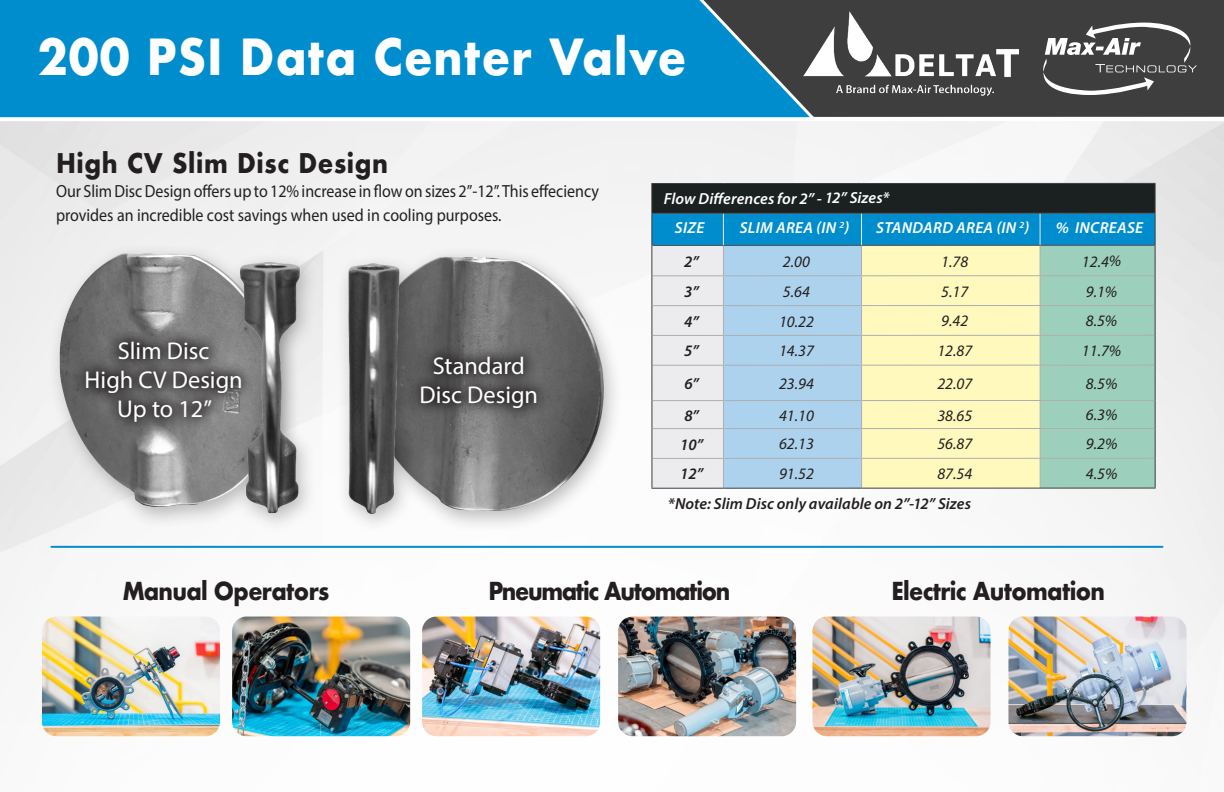
<style>
.page{position:relative;width:1224px;height:792px;background:#fff}
.page>*{position:absolute;margin:0;border:0;box-sizing:border-box;transform-origin:0 0}
.Page_Header{font:700 48.4px "Futura";letter-spacing:.025em;color:#fff;scale:.91 1}
.Paragraph_Style_2{font:700 26.4px "Futura";letter-spacing:.025em;color:#231f20;scale:.91 1}
.t1{font:24.4px "Myriad Pro";color:#fff}
.Paragraph_Style_2-2{font:700 24.2px "Futura";letter-spacing:-.03em;color:#231f20;scale:.91 1}
.Paragraph_Style_2-3{font:700 24.2px "Futura";letter-spacing:-.06em;color:#231f20;scale:.91 1}
.Paragraph_Style_2-4{font:17.6px/24px "Myriad Pro";color:#231f20;scale:.91 1}
.t2{font:italic 16px "Myriad Pro";color:#231f20}
.t3{font:italic 600 16px "Myriad Pro";letter-spacing:.02em;color:#fff}
.t4{font:italic 600 16px "Myriad Pro";letter-spacing:.005em;color:#231f20}
</style>
<div class="page">
<div style="left:0;top:0;width:604px;height:118px;background:#008dce"></div>
<svg style="left:604px;top:0;width:620px;height:123px;background:#376c85"></svg>
<img style="left:803px;top:12px;width:215px;height:83px">
<svg style="left:1043px;top:23px;width:154px;height:72px;background:#616162"></svg>
<img style="left:33px;top:214px;width:245px;height:373px">
<img style="left:377px;top:214px;width:248px;height:340px">
<div style="left:71px;top:327px;width:184px;height:110px;background:#231f20;opacity:.92"></div>
<div style="left:227px;top:251px;width:192px;height:284px;background:#fafafa"></div>
<img style="left:104px;top:192px;width:465px;height:337px">
<hr style="left:651px;top:183px;width:72px;height:1px;background:#3e3e3f">
<hr style="left:723px;top:183px;width:138px;height:1px;background:#3e3e3f">
<hr style="left:861px;top:183px;width:179px;height:1px;background:#3e3e3f">
<hr style="left:1040px;top:183px;width:116px;height:1px;background:#3e3e3f">
<svg style="left:651px;top:184px;width:505px;height:304px;background:#a7c4bd"></svg>
<hr style="left:1155px;top:428px;width:1px;height:30px;background:#3e3e3f">
<hr style="left:651px;top:458px;width:1px;height:30px;background:#3e3e3f">
<hr style="left:1155px;top:458px;width:1px;height:30px;background:#3e3e3f">
<hr style="left:651px;top:488px;width:73px;height:1px;background:#3e3e3f">
<hr style="left:724px;top:488px;width:138px;height:1px;background:#3e3e3f">
<hr style="left:862px;top:488px;width:178px;height:1px;background:#3e3e3f">
<hr style="left:1040px;top:488px;width:116px;height:1px;background:#3e3e3f">
<img style="left:618px;top:617px;width:178px;height:119px">
<img style="left:42px;top:617px;width:178px;height:119px">
<img style="left:232px;top:617px;width:178px;height:119px">
<img style="left:1008px;top:617px;width:179px;height:119px">
<img style="left:812px;top:617px;width:179px;height:119px">
<img style="left:422px;top:617px;width:178px;height:119px">
<hr style="left:51px;top:546px;width:1112px;height:2px;background:#008dce">
<p class="Page_Header" style="left:38px;top:22px;width:714px">200 PSI Data Center Valve</p>
<p class="Paragraph_Style_2" style="left:56px;top:144px;width:366px">High CV Slim Disc Design</p>
<p class="Paragraph_Style_2-4" style="left:56px;top:179px;width:598px">Our Slim Disc Design offers up to 12% increase in flow on sizes 2”-12”. This effeciency provides an incredible cost savings when used in cooling purposes.</p>
<p class="t1" style="left:118px;top:336px;width:93px">Slim Disc</p>
<p class="t1" style="left:85px;top:365px;width:160px">High CV Design</p>
<p class="t1" style="left:117px;top:394px;width:96px">Up to 12”</p>
<p class="t1" style="left:433px;top:350px;width:94px">Standard</p>
<p class="t1" style="left:420px;top:380px;width:120px">Disc Design</p>
<p class="t3" style="left:664px;top:188px;width:227px">Flow Differences for 2” - 12” Sizes*</p>
<p class="t3" style="left:675px;top:218px;width:31px">SIZE</p>
<p class="t3" style="left:740px;top:218px;width:111px">SLIM AREA (IN <sup>2</sup>)</p>
<p class="t3" style="left:876px;top:218px;width:154px">STANDARD AREA (IN <sup>2</sup>)</p>
<p class="t3" style="left:1056px;top:218px;width:89px">% INCREASE</p>
<p class="t4" style="left:684px;top:251px;width:16px">2”</p>
<p class="t2" style="left:783px;top:251px;width:28px">2.00</p>
<p class="t2" style="left:941px;top:251px;width:28px">1.78</p>
<p class="t2" style="left:1082px;top:251px;width:41px">12.4%</p>
<p class="t4" style="left:684px;top:281px;width:16px">3”</p>
<p class="t2" style="left:783px;top:281px;width:28px">5.64</p>
<p class="t2" style="left:941px;top:281px;width:28px">5.17</p>
<p class="t2" style="left:1086px;top:281px;width:33px">9.1%</p>
<p class="t4" style="left:684px;top:311px;width:16px">4”</p>
<p class="t2" style="left:779px;top:311px;width:36px">10.22</p>
<p class="t2" style="left:941px;top:311px;width:28px">9.42</p>
<p class="t2" style="left:1086px;top:311px;width:33px">8.5%</p>
<p class="t4" style="left:684px;top:341px;width:16px">5”</p>
<p class="t2" style="left:779px;top:341px;width:36px">14.37</p>
<p class="t2" style="left:937px;top:341px;width:36px">12.87</p>
<p class="t2" style="left:1082px;top:341px;width:41px">11.7%</p>
<p class="t4" style="left:684px;top:373px;width:16px">6”</p>
<p class="t2" style="left:779px;top:374px;width:36px">23.94</p>
<p class="t2" style="left:937px;top:374px;width:36px">22.07</p>
<p class="t2" style="left:1086px;top:374px;width:33px">8.5%</p>
<p class="t4" style="left:684px;top:405px;width:16px">8”</p>
<p class="t2" style="left:779px;top:405px;width:36px">41.10</p>
<p class="t2" style="left:937px;top:405px;width:36px">38.65</p>
<p class="t2" style="left:1086px;top:405px;width:33px">6.3%</p>
<p class="t4" style="left:680px;top:434px;width:25px">10”</p>
<p class="t2" style="left:779px;top:434px;width:36px">62.13</p>
<p class="t2" style="left:937px;top:434px;width:36px">56.87</p>
<p class="t2" style="left:1086px;top:434px;width:33px">9.2%</p>
<p class="t4" style="left:680px;top:464px;width:25px">12”</p>
<p class="t2" style="left:779px;top:464px;width:36px">91.52</p>
<p class="t2" style="left:937px;top:464px;width:36px">87.54</p>
<p class="t2" style="left:1086px;top:464px;width:33px">4.5%</p>
<p class="t4" style="left:668px;top:494px;width:305px">*Note: Slim Disc only available on 2”-12” Sizes</p>
<p class="Paragraph_Style_2-2" style="left:122px;top:573px;width:229px">Manual Operators</p>
<p class="Paragraph_Style_2-3" style="left:488px;top:573px;width:267px">Pneumatic Automation</p>
<p class="Paragraph_Style_2-2" style="left:891px;top:573px;width:236px">Electric Automation</p>
</div>
